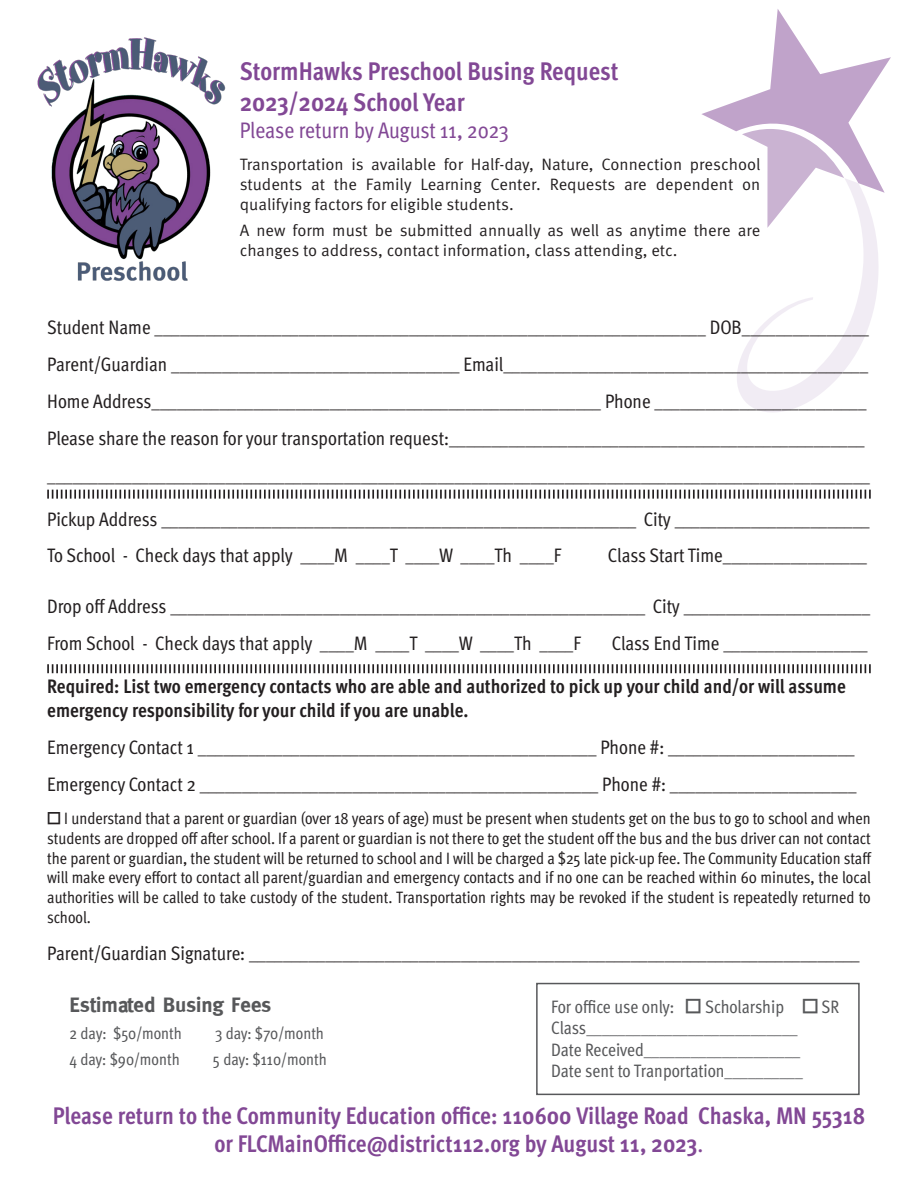
<style>
.page{position:relative;width:918px;height:1188px;background:#fff}
.page>*{position:absolute;margin:0;border:0;box-sizing:border-box;transform-origin:0 0}
.t1{font:700 condensed 25.5px "Meta OT";letter-spacing:-.005em;color:#824895}
.t2{font:700 condensed 24px "Meta OT";letter-spacing:-.005em;color:#824895}
.t3{font:condensed 22.5px "Meta OT";letter-spacing:-.005em;color:#824895}
.t4{font:700 21px "Meta";color:#57585a}
.t5{font:condensed 19.5px "Meta OT";color:#231f20}
.t6{font:700 condensed 19.5px/23.4px "Meta OT";color:#231f20}
.t7{font:condensed 18px "Meta OT";letter-spacing:-.005em;color:#57585a}
.t8{font:condensed 16.5px/19.8px "Meta OT";color:#231f20;text-align:justify}
.t9{font:16.5px/19.8px "Meta OT Norm";color:#231f20;text-align:justify}
.t10{font:condensed 16.5px "Meta OT";color:#57585a}
.s1{font-size:19.5px}
.s2{font-weight:400}
</style>
<div class="page">
<svg style="left:701px;top:9px;width:190px;height:403px"></svg>
<img style="left:37px;top:37px;width:189px;height:244px">
<svg style="left:47px;top:490px;width:824px;height:9px"></svg>
<svg style="left:47px;top:664px;width:824px;height:9px"></svg>
<div style="left:536px;top:983px;width:324px;height:112px;border:2px solid #57585a"></div>
<p class="t1" style="left:240px;top:55px;width:380px">StormHawks Preschool Busing Request</p>
<p class="t1" style="left:240px;top:85px;width:227px">2023/2024 School Year</p>
<p class="t3" style="left:240px;top:115px;width:271px">Please return by August 11, 2023</p>
<p class="t9" style="left:240px;top:155px;width:522px">Transportation is available for Half-day, Nature, Connection preschool students at the Family Learning Center. Requests are dependent on qualifying factors for eligible students.</p>
<p class="t9" style="left:240px;top:221px;width:522px">A new form must be submitted annually as well as anytime there are changes to address, contact information, class attending, etc.</p>
<p class="t5" style="left:47px;top:315px;width:823px">Student Name _________________________________________________________________ DOB_______________</p>
<p class="t5" style="left:47px;top:352px;width:823px">Parent/Guardian __________________________________ Email___________________________________________</p>
<p class="t5" style="left:47px;top:389px;width:821px">Home Address_____________________________________________________ Phone _________________________</p>
<p class="t5" style="left:47px;top:426px;width:819px">Please share the reason for your transportation request:_________________________________________________</p>
<p class="t5" style="left:47px;top:463px;width:824px">_________________________________________________________________________________________________</p>
<p class="t5" style="left:47px;top:506px;width:824px">Pickup Address ________________________________________________________ City _______________________</p>
<p class="t5" style="left:47px;top:543px;width:516px">To School - Check days that apply ____M ____T ____W ____Th ____F</p>
<p class="t5" style="left:608px;top:543px;width:261px">Class Start Time_________________</p>
<p class="t5" style="left:47px;top:594px;width:825px">Drop off Address ________________________________________________________ City ______________________</p>
<p class="t5" style="left:47px;top:631px;width:535px">From School - Check days that apply ____M ____T ____W ____Th ____F</p>
<p class="t5" style="left:612px;top:631px;width:257px">Class End Time _________________</p>
<p class="t6" style="left:47px;top:675px;width:800px">Required: List two emergency contacts who are able and authorized to pick up your child and/or will assume emergency responsibility for your child if you are unable.</p>
<p class="t5" style="left:47px;top:735px;width:809px">Emergency Contact 1 _______________________________________________ Phone #: ______________________</p>
<p class="t5" style="left:47px;top:771px;width:811px">Emergency Contact 2 _______________________________________________ Phone #: ______________________</p>
<p class="t8" style="left:47px;top:808px;width:826px">□ I understand that a parent or guardian (over 18 years of age) must be present when students get on the bus to go to school and when students are dropped off after school. If a parent or guardian is not there to get the student off the bus and the bus driver can not contact the parent or guardian, the student will be returned to school and I will be charged a $25 late pick-up fee. The Community Education staff will make every effort to contact all parent/guardian and emergency contacts and if no one can be reached within 60 minutes, the local authorities will be called to take custody of the student. Transportation rights may be revoked if the student is repeatedly returned to school.</p>
<p class="t5" style="left:47px;top:941px;width:814px">Parent/Guardian Signature: ________________________________________________________________________</p>
<p class="t4" style="left:70px;top:993px;width:203px">Estimated Busing Fees</p>
<p class="t10" style="left:70px;top:1022px;width:114px">2 day: $50/month</p>
<p class="t10" style="left:215px;top:1022px;width:110px">3 day: $70/month</p>
<p class="t10" style="left:70px;top:1049px;width:112px">4 day: $90/month</p>
<p class="t10" style="left:213px;top:1049px;width:115px">5 day: $110/month</p>
<p class="t7" style="left:551px;top:995px;width:290px">For office use only: <span class="s1">□</span> Scholarship <span class="s1">□</span> SR</p>
<p class="t7" style="left:551px;top:1016px;width:248px">Class___________________________</p>
<p class="t7" style="left:551px;top:1038px;width:251px">Date Received____________________</p>
<p class="t7" style="left:551px;top:1060px;width:253px">Date sent to Tranportation__________</p>
<p class="t2" style="left:53px;top:1100px;width:814px">Please return to the Community Education office: 110600 Village Road Chaska, MN 55318</p>
<p class="t2" style="left:214px;top:1129px;width:490px">or FLCMainOffice@district112.org by August 11, 2023<span class="s2">.</span></p>
</div>
